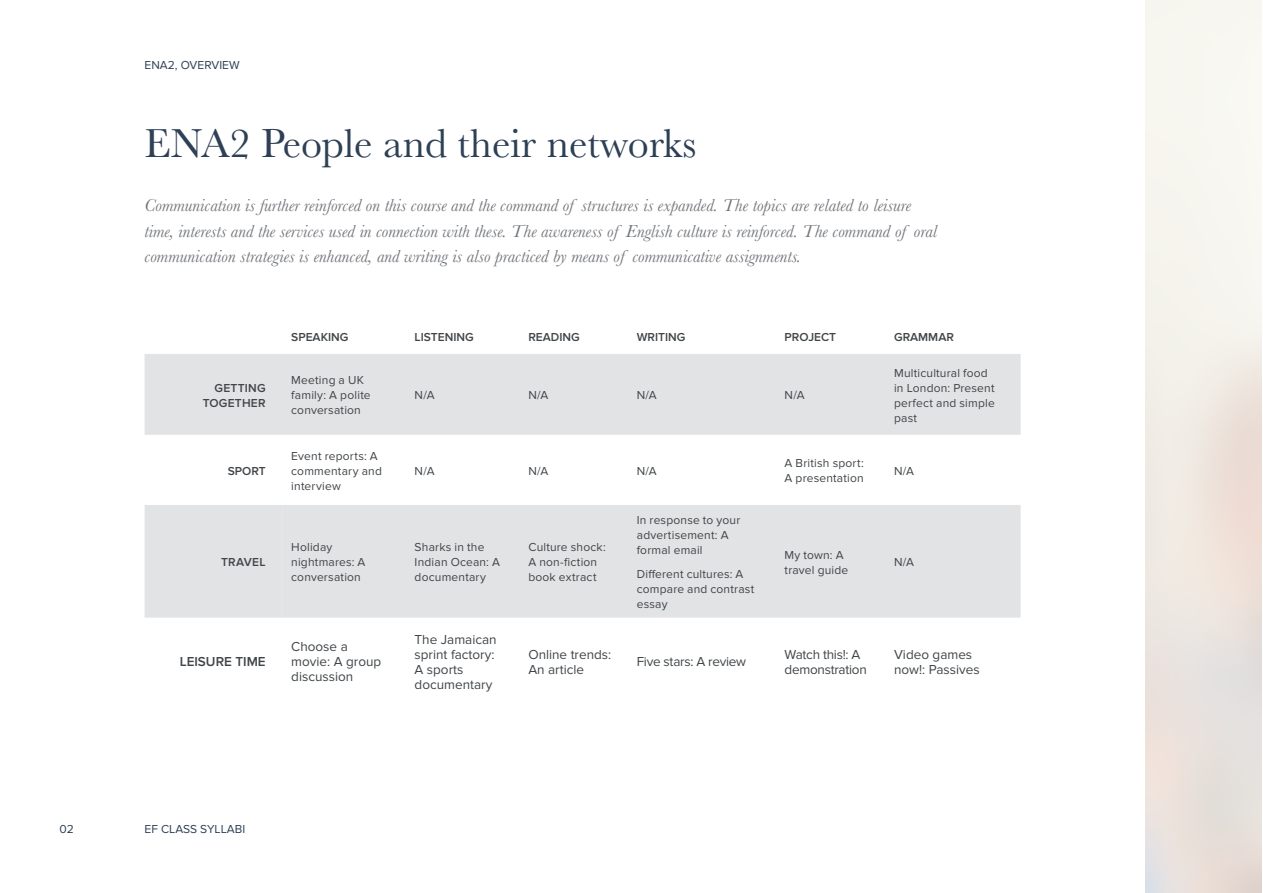
<style>
.page{position:relative;width:1263px;height:893px;background:#fff}
.page>*{position:absolute;margin:0;border:0;box-sizing:border-box;transform-origin:0 0}
.t1{font:42px "Baskerville";color:#2e4055}
.t2{font:italic 18px/25.2px "Baskerville";color:#72767b}
.t3{font:13.5px/15px "Proxima Nova";color:#404548}
.t4{font:13.5px/15px "Proxima Nova";letter-spacing:-.02em;color:#404548}
.t5{font:600 13.5px "Proxima Nova";color:#404548}
.t6{font:12px/15px "Proxima Nova";letter-spacing:.015em;color:#404548}
.t7{font:600 12px "Proxima Nova";color:#404548}
.t8{font:12px "Proxima Nova";color:#2e4055}
.t9{font:600 12px/15px "Proxima Nova";letter-spacing:.02em;color:#404548;text-align:right}
</style>
<div class="page">
<svg style="left:145px;top:354px;width:875px;height:264px;fill:#e2e3e4"></svg>
<div style="left:283px;top:505px;width:737px;height:113px;background:#e2e3e4"></div>
<p class="t8" style="left:145px;top:58px;width:97px">ENA2, OVERVIEW</p>
<h1 class="t1" style="left:145px;top:116px;width:553px">ENA2 People and their networks</h1>
<p class="t2" style="left:145px;top:193px;width:794px">Communication is further reinforced on this course and the command of structures is expanded. The topics are related to leisure time, interests and the services used in connection with these. The awareness of English culture is reinforced. The command of oral communication strategies is enhanced, and writing is also practiced by means of communicative assignments.</p>
<p class="t7" style="left:291px;top:330px;width:59px">SPEAKING</p>
<p class="t7" style="left:415px;top:330px;width:61px">LISTENING</p>
<p class="t7" style="left:528px;top:330px;width:53px">READING</p>
<p class="t7" style="left:637px;top:330px;width:50px">WRITING</p>
<p class="t7" style="left:784px;top:330px;width:53px">PROJECT</p>
<p class="t7" style="left:894px;top:330px;width:61px">GRAMMAR</p>
<p class="t9" style="left:203px;top:380px;width:65px">GETTING<br>TOGETHER</p>
<p class="t6" style="left:291px;top:373px;width:81px">Meeting a UK family: A polite conversation</p>
<p class="t7" style="left:228px;top:464px;width:39px">SPORT</p>
<p class="t6" style="left:291px;top:448px;width:92px">Event reports: A commentary and interview</p>
<p class="t6" style="left:415px;top:388px;width:22px">N/A</p>
<p class="t6" style="left:528px;top:388px;width:22px">N/A</p>
<p class="t6" style="left:637px;top:388px;width:22px">N/A</p>
<p class="t6" style="left:784px;top:388px;width:22px">N/A</p>
<p class="t6" style="left:894px;top:365px;width:102px">Multicultural food in London: Present perfect and simple past</p>
<p class="t6" style="left:415px;top:463px;width:22px">N/A</p>
<p class="t6" style="left:528px;top:463px;width:22px">N/A</p>
<p class="t6" style="left:637px;top:463px;width:22px">N/A</p>
<p class="t6" style="left:784px;top:456px;width:81px">A British sport:<br>A presentation</p>
<p class="t6" style="left:894px;top:463px;width:22px">N/A</p>
<p class="t7" style="left:221px;top:555px;width:46px">TRAVEL</p>
<p class="t5" style="left:180px;top:654px;width:88px">LEISURE TIME</p>
<p class="t6" style="left:291px;top:540px;width:76px">Holiday nightmares: A conversation</p>
<p class="t6" style="left:415px;top:540px;width:87px">Sharks in the<br>Indian Ocean: A documentary</p>
<p class="t6" style="left:528px;top:540px;width:79px">Culture shock:<br>A non-fiction book extract</p>
<p class="t6" style="left:637px;top:513px;width:105px">In response to your advertisement: A formal email</p>
<p class="t6" style="left:637px;top:566px;width:119px">Different cultures: A compare and contrast essay</p>
<p class="t6" style="left:784px;top:547px;width:65px">My town: A travel guide</p>
<p class="t6" style="left:894px;top:555px;width:22px">N/A</p>
<p class="t3" style="left:291px;top:640px;width:91px">Choose a movie: A group discussion</p>
<p class="t3" style="left:415px;top:632px;width:84px">The Jamaican sprint factory:<br>A sports documentary</p>
<p class="t3" style="left:528px;top:647px;width:84px">Online trends:<br>An article</p>
<p class="t4" style="left:637px;top:655px;width:111px">Five stars: A review</p>
<p class="t4" style="left:784px;top:647px;width:84px">Watch this!: A demonstration</p>
<p class="t3" style="left:894px;top:647px;width:87px">Video games now!: Passives</p>
<p class="t8" style="left:60px;top:823px;width:16px">02</p>
<p class="t8" style="left:145px;top:823px;width:102px">EF CLASS SYLLABI</p>
</div>
